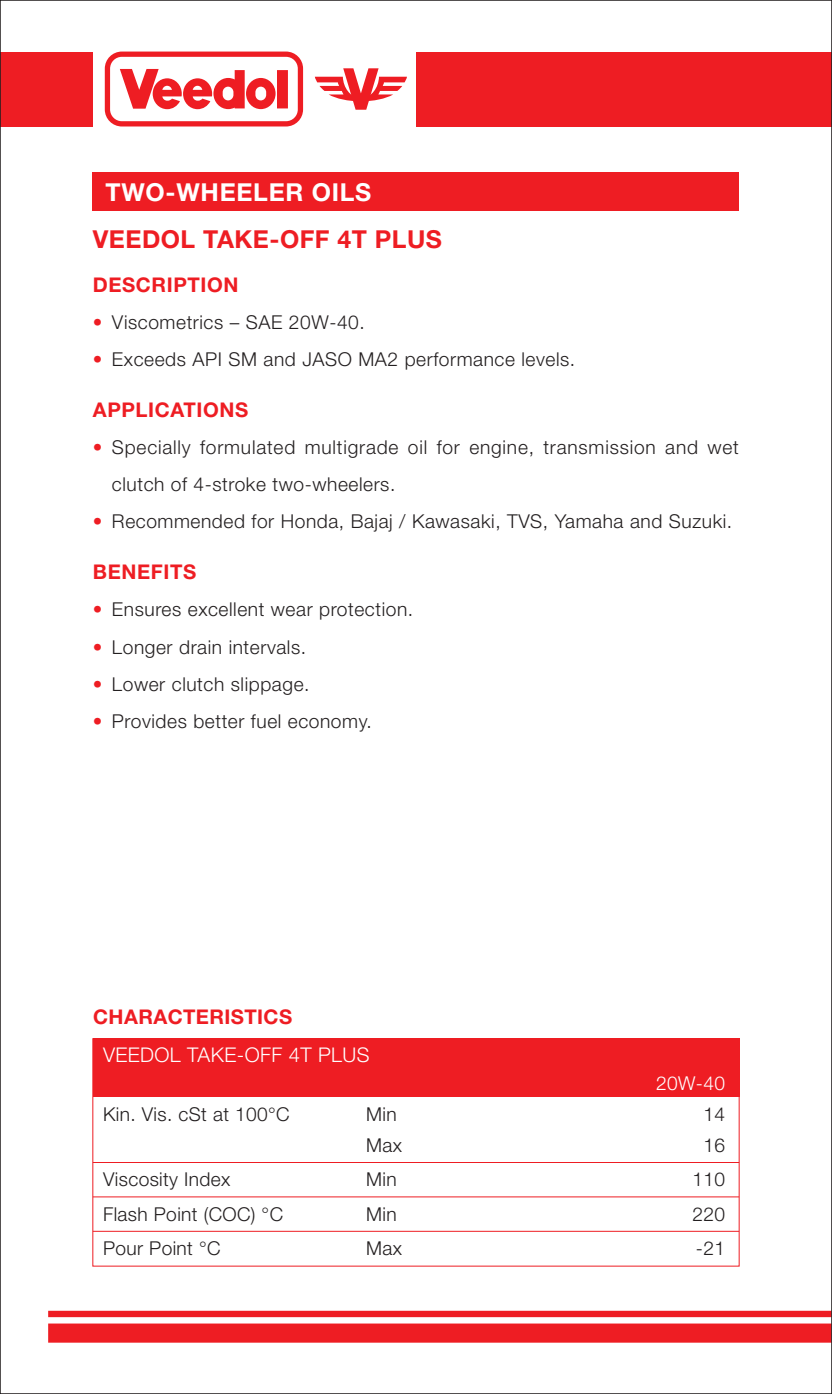
<style>
.page{position:relative;width:832px;height:1394px;background:#fff}
.page>*{position:absolute;margin:0;border:0;box-sizing:border-box;transform-origin:0 0}
.t1{font:700 24.75px "Helvetica Neue";letter-spacing:.02em;color:#ee1d23}
.t2{font:700 24.75px "Helvetica Neue";letter-spacing:.03em;color:#fff}
.t3{font:700 20.25px "Helvetica Neue";letter-spacing:.03em;color:#ee1d23}
.t4{font:300 20.25px "Helvetica Neue";letter-spacing:.02em;color:#fff}
.t5{font:300 19.12px/37.1px "Helvetica Neue";letter-spacing:.03em;color:#231f20}
.t6{font:300 19.12px "Helvetica Neue";color:#fff}
.s1{color:#ee1d23}
</style>
<div class="page">
<div style="left:93px;top:1068px;width:645px;height:28px;background:#ee1d23"></div>
<div style="left:93px;top:1039px;width:645px;height:31px;background:#ee1d23"></div>
<hr style="left:93px;top:1162px;width:645px;height:1px;background:#ee1d23">
<hr style="left:93px;top:1231px;width:645px;height:1px;background:#ee1d23">
<hr style="left:93px;top:1196px;width:645px;height:1px;background:#ee1d23">
<div style="left:92px;top:1038px;width:647px;height:228px;border:1px solid #ee1d23"></div>
<div style="left:93px;top:172px;width:645px;height:39px;background:#ee1d23"></div>
<svg style="left:48px;top:1311px;width:781px;height:31px"></svg>
<div style="left:416px;top:52px;width:415px;height:74px;background:#ee1d23"></div>
<div style="left:0;top:52px;width:93px;height:74px;background:#ee1d23"></div>
<svg style="left:315px;top:68px;width:92px;height:42px"></svg>
<svg style="left:105px;top:52px;width:198px;height:74px"></svg>
<p class="t2" style="left:105px;top:177px;width:267px">TWO-WHEELER OILS</p>
<p class="t1" style="left:93px;top:224px;width:350px">VEEDOL TAKE-OFF 4T PLUS</p>
<p class="t3" style="left:93px;top:272px;width:147px">DESCRIPTION</p>
<p class="t5" style="left:93px;top:302px;width:273px"><span class="s1">•</span> Viscometrics – SAE 20W-40.</p>
<p class="t5" style="left:93px;top:339px;width:483px"><span class="s1">•</span> Exceeds API SM and JASO MA2 performance levels.</p>
<p class="t3" style="left:93px;top:397px;width:157px">APPLICATIONS</p>
<p class="t5" style="left:112px;top:427px;width:628px;text-indent:-19px"><span class="s1">•</span> Specially formulated multigrade oil for engine, transmission and wet clutch of 4-stroke two-wheelers.</p>
<p class="t5" style="left:93px;top:502px;width:640px"><span class="s1">•</span> Recommended for Honda, Bajaj / Kawasaki, TVS, Yamaha and Suzuki.</p>
<p class="t3" style="left:93px;top:559px;width:105px">BENEFITS</p>
<p class="t5" style="left:93px;top:590px;width:322px"><span class="s1">•</span> Ensures excellent wear protection.</p>
<p class="t5" style="left:93px;top:627px;width:215px"><span class="s1">•</span> Longer drain intervals.</p>
<p class="t5" style="left:93px;top:664px;width:218px"><span class="s1">•</span> Lower clutch slippage.</p>
<p class="t5" style="left:93px;top:701px;width:280px"><span class="s1">•</span> Provides better fuel economy.</p>
<p class="t3" style="left:93px;top:1004px;width:200px">CHARACTERISTICS</p>
<p class="t4" style="left:103px;top:1038px;width:268px">VEEDOL TAKE-OFF 4T PLUS</p>
<p class="t6" style="left:656px;top:1068px;width:70px">20W-40</p>
<p class="t5" style="left:103px;top:1095px;width:188px">Kin. Vis. cSt at 100°C</p>
<p class="t5" style="left:366px;top:1095px;width:32px">Min</p>
<p class="t5" style="left:703px;top:1095px;width:23px">14</p>
<p class="t5" style="left:366px;top:1126px;width:37px">Max</p>
<p class="t5" style="left:703px;top:1126px;width:23px">16</p>
<p class="t5" style="left:103px;top:1159px;width:129px">Viscosity Index</p>
<p class="t5" style="left:366px;top:1159px;width:32px">Min</p>
<p class="t5" style="left:692px;top:1159px;width:34px">110</p>
<p class="t5" style="left:103px;top:1194px;width:182px">Flash Point (COC) °C</p>
<p class="t5" style="left:366px;top:1194px;width:32px">Min</p>
<p class="t5" style="left:692px;top:1194px;width:34px">220</p>
<p class="t5" style="left:103px;top:1229px;width:119px">Pour Point °C</p>
<p class="t5" style="left:366px;top:1229px;width:37px">Max</p>
<p class="t5" style="left:695px;top:1229px;width:31px">-21</p>
</div>
